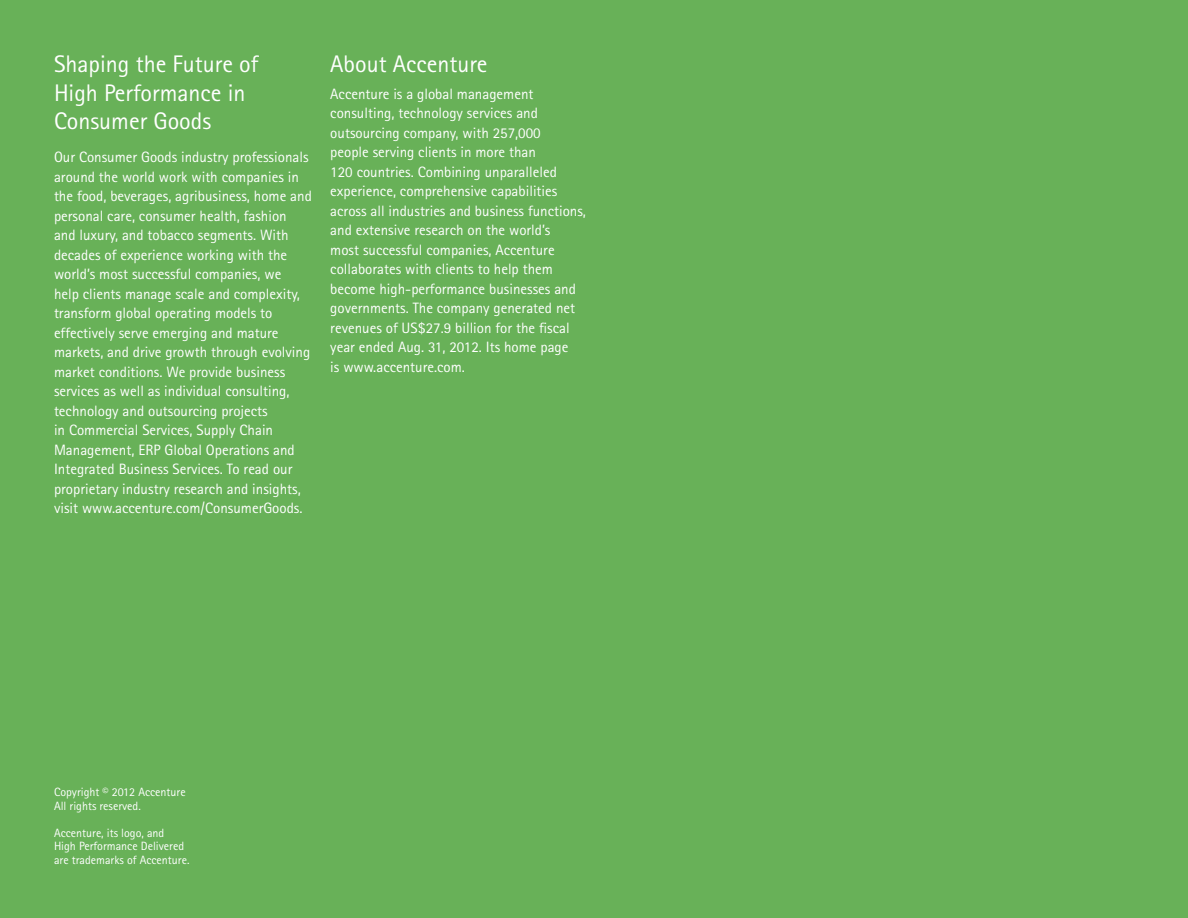
<style>
.page{position:relative;width:1188px;height:918px;background:#68b158}
.page>*{position:absolute;margin:0;border:0;box-sizing:border-box;transform-origin:0 0}
.t1{font:24px/28.5px "Agfa Rotis Sans Serif";color:#fff}
.t2{font:15px/19.5px "Agfa Rotis Sans Serif";color:#fff}
.t3{font:12px/13.5px "Agfa Rotis Sans Serif";color:#fff}
</style>
<div class="page">
<h1 class="t1" style="left:54px;top:50px;width:206px">Shaping the Future of<br>High Performance in<br>Consumer Goods</h1>
<p class="t2" style="left:54px;top:147px;width:259px">Our Consumer Goods industry professionals around the world work with companies in the food, beverages, agribusiness, home and personal care, consumer health, fashion and luxury, and tobacco segments. With decades of experience working with the world’s most successful companies, we<br>help clients manage scale and complexity, transform global operating models to effectively serve emerging and mature markets, and drive growth through evolving market conditions. We provide business services as well as individual consulting, technology and outsourcing projects<br>in Commercial Services, Supply Chain Management, ERP Global Operations and Integrated Business Services. To read our proprietary industry research and insights, visit www.accenture.com/ConsumerGoods.</p>
<h1 class="t1" style="left:330px;top:50px;width:159px">About Accenture</h1>
<p class="t2" style="left:330px;top:84px;width:257px">Accenture is a global management consulting, technology services and outsourcing company, with 257,000<br>people serving clients in more than<br>120 countries. Combining unparalleled experience, comprehensive capabilities across all industries and business functions, and extensive research on the world’s<br>most successful companies, Accenture collaborates with clients to help them become high-performance businesses and governments. The company generated net revenues of US$27.9 billion for the fiscal year ended Aug. 31, 2012. Its home page<br>is www.accenture.com.</p>
<p class="t3" style="left:54px;top:785px;width:133px">Copyright © 2012 Accenture<br>All rights reserved.</p>
<p class="t3" style="left:54px;top:826px;width:137px">Accenture, its logo, and<br>High Performance Delivered are trademarks of Accenture.</p>
</div>
